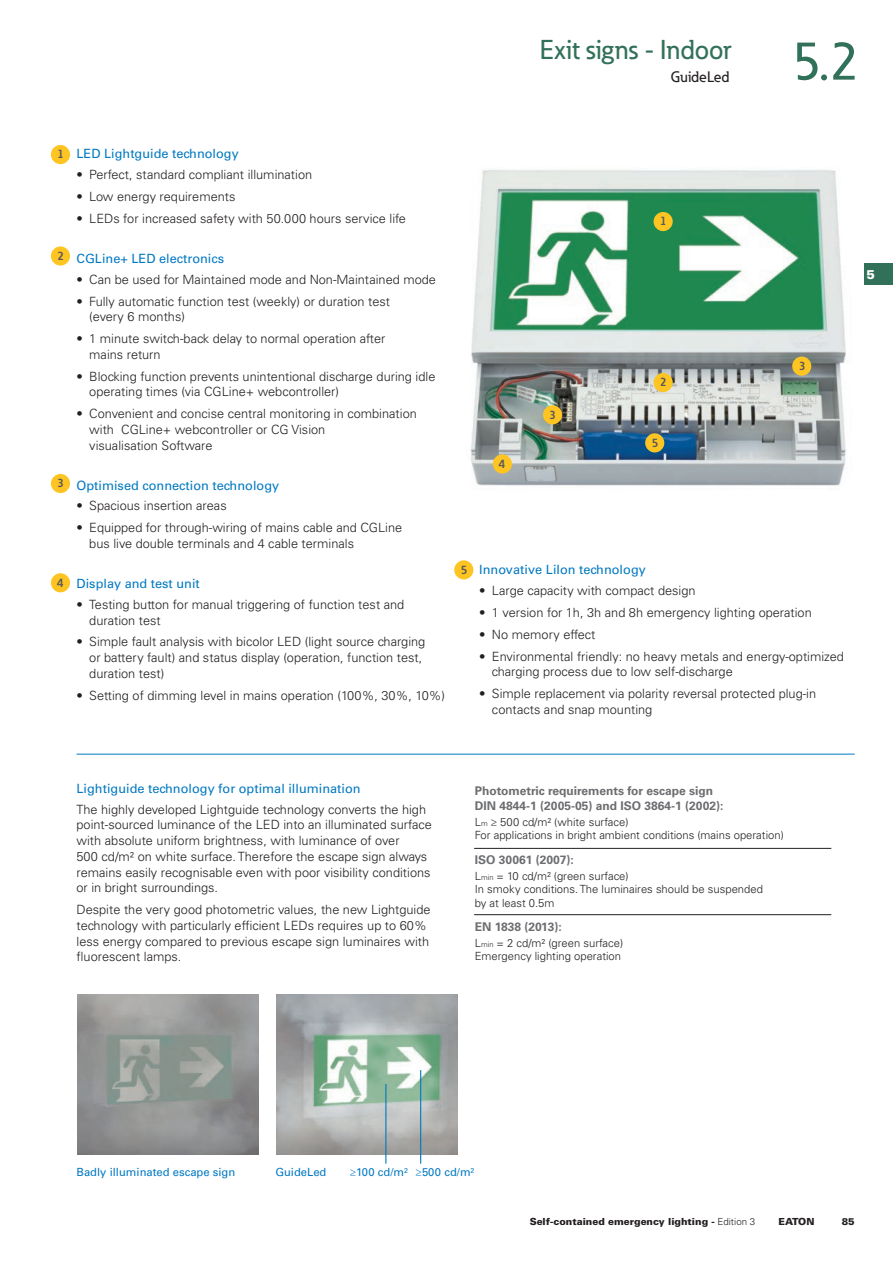
<style>
.page{position:relative;width:893px;height:1263px;background:#fff}
.page>*{position:absolute;margin:0;border:0;box-sizing:border-box;transform-origin:0 0}
.t1{font:500 54px "Eaton";color:#327159}
.t2{font:500 27px "Eaton";color:#327159}
.t3{font:500 15px "Eaton";color:#231f20}
.t4{font:300 12.75px/15.8px "Univers LT Std";color:#231f20}
.t5{font:12.75px "Univers LT Std";color:#0079c2}
.t6{font:900 12.75px "Univers LT";color:#fff}
.t7{font:700 12px/15.8px "Univers LT Std";color:#6c6d70}
.t8{font:700 12px "Eaton";color:#57585a}
.t9{font:300 11.25px/13.5px "Univers LT Std";color:#231f20}
.t10{font:11.25px "Univers LT Std";color:#0079c2}
.t11{font:900 9.75px "Univers LT";color:#231f20}
.s1{font-size:7.5px}
.s2{font-weight:300}
</style>
<div class="page">
<div style="left:864px;top:263px;width:29px;height:22px;background:#327159"></div>
<img style="left:470px;top:169px;width:376px;height:317px">
<div style="left:51px;top:145px;width:19px;height:19px;background:#fec422;border-radius:50%"></div>
<div style="left:654px;top:212px;width:19px;height:19px;background:#fec422;border-radius:50%"></div>
<div style="left:51px;top:246px;width:19px;height:20px;background:#fec422;border-radius:50%"></div>
<div style="left:654px;top:373px;width:19px;height:19px;background:#fec422;border-radius:50%"></div>
<div style="left:51px;top:474px;width:19px;height:19px;background:#fec422;border-radius:50%"></div>
<div style="left:543px;top:405px;width:19px;height:19px;background:#fec422;border-radius:50%"></div>
<div style="left:792px;top:357px;width:19px;height:19px;background:#fec422;border-radius:50%"></div>
<div style="left:51px;top:573px;width:19px;height:19px;background:#fec422;border-radius:50%"></div>
<div style="left:493px;top:454px;width:19px;height:19px;background:#fec422;border-radius:50%"></div>
<hr style="left:474px;top:848px;width:357px;height:1px;background:#231f20">
<hr style="left:474px;top:914px;width:357px;height:1px;background:#231f20">
<hr style="left:77px;top:754px;width:778px;height:1px;background:#0079c2">
<div style="left:454px;top:560px;width:19px;height:19px;background:#fec422;border-radius:50%"></div>
<div style="left:645px;top:433px;width:19px;height:19px;background:#fec422;border-radius:50%"></div>
<img style="left:78px;top:994px;width:180px;height:160px">
<img style="left:277px;top:994px;width:180px;height:160px">
<hr style="left:385px;top:1084px;width:1px;height:79px;background:#0079c2">
<hr style="left:420px;top:1070px;width:1px;height:93px;background:#0079c2">
<h2 class="t2" style="left:540px;top:33px;width:193px">Exit signs - Indoor</h2>
<p class="t3" style="left:671px;top:67px;width:60px">GuideLed</p>
<h1 class="t1" style="left:792px;top:28px;width:69px">5.2</h1>
<p class="t8" style="left:58px;top:147px;width:8px">1</p>
<p class="t8" style="left:58px;top:248px;width:8px">2</p>
<p class="t8" style="left:58px;top:476px;width:8px">3</p>
<p class="t8" style="left:57px;top:575px;width:8px">4</p>
<p class="t5" style="left:77px;top:146px;width:164px">LED Lightguide technology</p>
<p class="t4" style="left:77px;top:167px;width:237px">• Perfect, standard compliant illumination</p>
<p class="t4" style="left:77px;top:189px;width:160px">• Low energy requirements</p>
<p class="t4" style="left:77px;top:210px;width:331px">• LEDs for increased safety with 50.000 hours service life</p>
<p class="t5" style="left:77px;top:251px;width:149px">CGLine+ LED electronics</p>
<p class="t4" style="left:77px;top:271px;width:361px">• Can be used for Maintained mode and Non-Maintained mode</p>
<p class="t4" style="left:89px;top:293px;width:302px;text-indent:-13px">• Fully automatic function test (weekly) or duration test (every 6 months)</p>
<p class="t4" style="left:89px;top:331px;width:298px;text-indent:-13px">• 1 minute switch-back delay to normal operation after mains return</p>
<p class="t4" style="left:89px;top:368px;width:348px;text-indent:-13px">• Blocking function prevents unintentional discharge during idle operating times (via CGLine+ webcontroller)</p>
<p class="t4" style="left:89px;top:406px;width:329px;text-indent:-13px">• Convenient and concise central monitoring in combination with CGLine+ webcontroller or CG Vision<br>visualisation Software</p>
<p class="t5" style="left:77px;top:477px;width:204px">Optimised connection technology</p>
<p class="t4" style="left:77px;top:498px;width:152px">• Spacious insertion areas</p>
<p class="t4" style="left:89px;top:520px;width:314px;text-indent:-13px">• Equipped for through-wiring of mains cable and CGLine bus live double terminals and 4 cable terminals</p>
<p class="t5" style="left:77px;top:576px;width:125px">Display and test unit</p>
<p class="t4" style="left:89px;top:596px;width:317px;text-indent:-13px">• Testing button for manual triggering of function test and duration test</p>
<p class="t4" style="left:89px;top:634px;width:338px;text-indent:-13px">• Simple fault analysis with bicolor LED (light source charging or battery fault) and status display (operation, function test, duration test)</p>
<p class="t4" style="left:77px;top:687px;width:370px">• Setting of dimming level in mains operation (100%, 30%, 10%)</p>
<p class="t8" style="left:660px;top:214px;width:8px">1</p>
<p class="t8" style="left:499px;top:456px;width:8px">4</p>
<p class="t8" style="left:550px;top:407px;width:8px">3</p>
<p class="t8" style="left:660px;top:374px;width:8px">2</p>
<p class="t8" style="left:652px;top:435px;width:8px">5</p>
<p class="t8" style="left:799px;top:359px;width:8px">3</p>
<p class="t8" style="left:461px;top:562px;width:8px">5</p>
<p class="t5" style="left:479px;top:562px;width:168px">Innovative LiIon technology</p>
<p class="t4" style="left:479px;top:583px;width:218px">• Large capacity with compact design</p>
<p class="t4" style="left:479px;top:605px;width:334px">• 1 version for 1h, 3h and 8h emergency lighting operation</p>
<p class="t4" style="left:479px;top:626px;width:118px">• No memory effect</p>
<p class="t4" style="left:492px;top:648px;width:353px;text-indent:-13px">• Environmental friendly: no heavy metals and energy-optimized charging process due to low self-discharge</p>
<p class="t4" style="left:492px;top:686px;width:326px;text-indent:-13px">• Simple replacement via polarity reversal protected plug-in contacts and snap mounting</p>
<p class="t6" style="left:866px;top:267px;width:10px">5</p>
<p class="t5" style="left:77px;top:781px;width:286px">Lightiguide technology for optimal illumination</p>
<p class="t4" style="left:77px;top:801px;width:357px">The highly developed Lightguide technology converts the high point-sourced luminance of the LED into an illuminated surface with absolute uniform brightness, with luminance of over<br>500 cd/m² on white surface. Therefore the escape sign always remains easily recognisable even with poor visibility conditions or in bright surroundings.</p>
<p class="t4" style="left:77px;top:902px;width:356px">Despite the very good photometric values, the new Lightguide technology with particularly efficient LEDs requires up to 60% less energy compared to previous escape sign luminaires with fluorescent lamps.</p>
<p class="t7" style="left:475px;top:782px;width:250px">Photometric requirements for escape sign<br>DIN 4844-1 (2005-05) and ISO 3864-1 (2002):</p>
<p class="t9" style="left:475px;top:815px;width:311px">L<span class="s1">m</span> ≥ 500 cd/m² (white surface)<br>For applications in bright ambient conditions (mains operation)</p>
<p class="t7" style="left:475px;top:852px;width:101px">ISO 30061 (2007):</p>
<p class="t9" style="left:475px;top:869px;width:290px">L<span class="s1">min</span> = 10 cd/m² (green surface)<br>In smoky conditions. The luminaires should be suspended by at least 0.5m</p>
<p class="t7" style="left:475px;top:919px;width:89px">EN 1838 (2013):</p>
<p class="t9" style="left:475px;top:936px;width:150px">L<span class="s1">min</span> = 2 cd/m² (green surface)<br>Emergency lighting operation</p>
<p class="t10" style="left:77px;top:1165px;width:160px">Badly illuminated escape sign</p>
<p class="t10" style="left:275px;top:1165px;width:53px">GuideLed</p>
<p class="t10" style="left:350px;top:1165px;width:126px"><span class="s2">≥</span>100 cd/m² <span class="s2">≥</span>500 cd/m²</p>
<p class="t11" style="left:530px;top:1215px;width:227px">Self-contained emergency lighting - <span class="s2">Edition 3</span></p>
<p class="t11" style="left:779px;top:1215px;width:37px">EATON</p>
<p class="t11" style="left:842px;top:1215px;width:15px">85</p>
</div>
